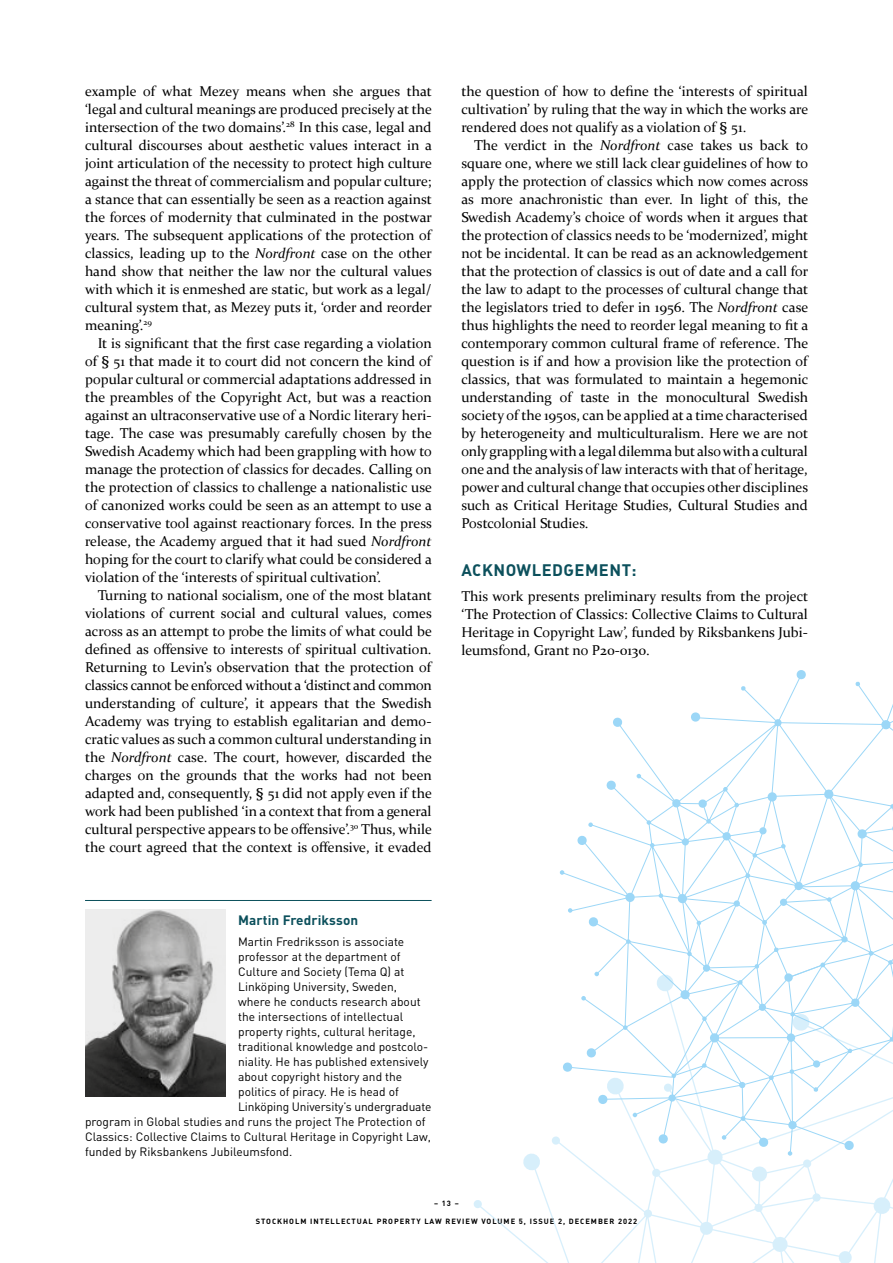
<style>
.page{position:relative;width:893px;height:1263px;background:#fff}
.page>*{position:absolute;margin:0;border:0;box-sizing:border-box;transform-origin:0 0}
.t1{font:700 16.5px "DIN";letter-spacing:.03em;color:#0c505c}
.t2{font:14.25px/18px "Constantia";color:#000;text-align:justify}
.t3{font:700 13.5px "DIN";letter-spacing:.01em;color:#0c505c}
.t4{font:12px "DIN";color:#000}
.t5{font:700 7.5px "DIN";letter-spacing:.13em;color:#000}
.s1{font-style:italic}
</style>
<div class="page">
<img style="left:85px;top:909px;width:140px;height:187px">
<hr style="left:85px;top:900px;width:347px;height:1px;background:#0c505c">
<svg style="left:473px;top:670px;width:420px;height:593px"></svg>
<p class="t2" style="left:85px;top:81px;width:349px">example of what Mezey means when she argues that ‘legal and cultural meanings are produced precisely at the intersection of the two domains’.<sup>28</sup> In this case, legal and cultural discourses about aesthetic values interact in a joint articulation of the necessity to protect high culture against the threat of commercialism and popular culture; a stance that can essentially be seen as a reaction against the forces of modernity that culminated in the postwar years. The subsequent applications of the protection of classics, leading up to the <span class="s1">Nordfront</span> case on the other hand show that neither the law nor the cultural values with which it is enmeshed are static, but work as a legal/ cultural system that, as Mezey puts it, ‘order and reorder meaning’.<sup>29</sup></p>
<p class="t2" style="left:85px;top:333px;width:348px;text-indent:13px">It is significant that the first case regarding a violation of § 51 that made it to court did not concern the kind of popular cultural or commercial adaptations addressed in the preambles of the Copyright Act, but was a reaction against an ultraconservative use of a Nordic literary heri&shy;tage. The case was presumably carefully chosen by the Swedish Academy which had been grappling with how to manage the protection of classics for decades. Calling on the protection of classics to challenge a nationalistic use of canonized works could be seen as an attempt to use a conservative tool against reactionary forces. In the press release, the Academy argued that it had sued <span class="s1">Nordfront </span>hoping for the court to clarify what could be considered a violation of the ‘interests of spiritual cultivation’.</p>
<p class="t2" style="left:85px;top:585px;width:348px;text-indent:13px">Turning to national socialism, one of the most blatant violations of current social and cultural values, comes across as an attempt to probe the limits of what could be defined as offensive to interests of spiritual cultivation.<br>Returning to Levin’s observation that the protection of classics cannot be enforced without a ‘distinct and common understanding of culture’, it appears that the Swedish Academy was trying to establish egalitarian and demo&shy;cratic values as such a common cultural understanding in the <span class="s1">Nordfront</span> case. The court, however, discarded the charges on the grounds that the works had not been adapted and, consequently, § 51 did not apply even if the work had been published ‘in a context that from a general cultural perspective appears to be offensive’.<sup>30</sup> Thus, while the court agreed that the context is offensive, it evaded</p>
<p class="t3" style="left:238px;top:911px;width:122px">Martin Fredriksson</p>
<p class="t4" style="left:238px;top:934px;width:168px">Martin Fredriksson is associate</p>
<p class="t4" style="left:238px;top:949px;width:164px">professor at the department of</p>
<p class="t4" style="left:238px;top:964px;width:168px">Culture and Society (Tema Q) at</p>
<p class="t4" style="left:238px;top:979px;width:160px">Linköping University, Sweden,</p>
<p class="t4" style="left:238px;top:994px;width:184px">where he conducts research about</p>
<p class="t4" style="left:238px;top:1009px;width:167px">the intersections of intellectual</p>
<p class="t4" style="left:238px;top:1024px;width:179px">property rights, cultural heritage,</p>
<p class="t4" style="left:238px;top:1039px;width:192px">traditional knowledge and postcolo-</p>
<p class="t4" style="left:238px;top:1054px;width:192px">niality. He has published extensively</p>
<p class="t4" style="left:238px;top:1069px;width:166px">about copyright history and the</p>
<p class="t4" style="left:238px;top:1084px;width:162px">politics of piracy. He is head of</p>
<p class="t4" style="left:238px;top:1099px;width:195px">Linköping University’s undergraduate</p>
<p class="t4" style="left:85px;top:1114px;width:342px">program in Global studies and runs the project The Protection of</p>
<p class="t4" style="left:85px;top:1129px;width:347px">Classics: Collective Claims to Cultural Heritage in Copyright Law,</p>
<p class="t4" style="left:85px;top:1144px;width:209px">funded by Riksbankens Jubileumsfond.</p>
<p class="t2" style="left:461px;top:81px;width:348px">the question of how to define the ‘interests of spiritual cultivation’ by ruling that the way in which the works are rendered does not qualify as a violation of § 51.</p>
<p class="t2" style="left:461px;top:135px;width:348px;text-indent:13px">The verdict in the <span class="s1">Nordfront</span> case takes us back to square one, where we still lack clear guidelines of how to apply the protection of classics which now comes across as more anachronistic than ever. In light of this, the Swedish Academy’s choice of words when it argues that the protection of classics needs to be ‘modernized’, might not be incidental. It can be read as an acknowledgement that the protection of classics is out of date and a call for the law to adapt to the processes of cultural change that the legislators tried to defer in 1956. The <span class="s1">Nordfront</span> case thus highlights the need to reorder legal meaning to fit a contemporary common cultural frame of reference. The question is if and how a provision like the protection of classics, that was formulated to maintain a hegemonic understanding of taste in the monocultural Swedish society of the 1950s, can be applied at a time characterised by heterogeneity and multiculturalism. Here we are not only grappling with a legal dilemma but also with a cultural one and the analysis of law interacts with that of heritage, power and cultural change that occupies other disciplines such as Critical Heritage Studies, Cultural Studies and Postcolonial Studies.</p>
<p class="t1" style="left:461px;top:559px;width:177px">ACKNOWLEDGEMENT:</p>
<p class="t2" style="left:461px;top:586px;width:348px">This work presents preliminary results from the project ‘The Protection of Classics: Collective Claims to Cultural Heritage in Copyright Law’, funded by Riksbankens Jubi&shy;leumsfond, Grant no P20-0130.</p>
<p class="t5" style="left:434px;top:1198px;width:26px">– 13 –</p>
<p class="t5" style="left:256px;top:1216px;width:383px">STOCKHOLM INTELLECTUAL PROPERTY LAW REVIEW VOLUME 5, ISSUE 2, DECEMBER 2022</p>
</div>
